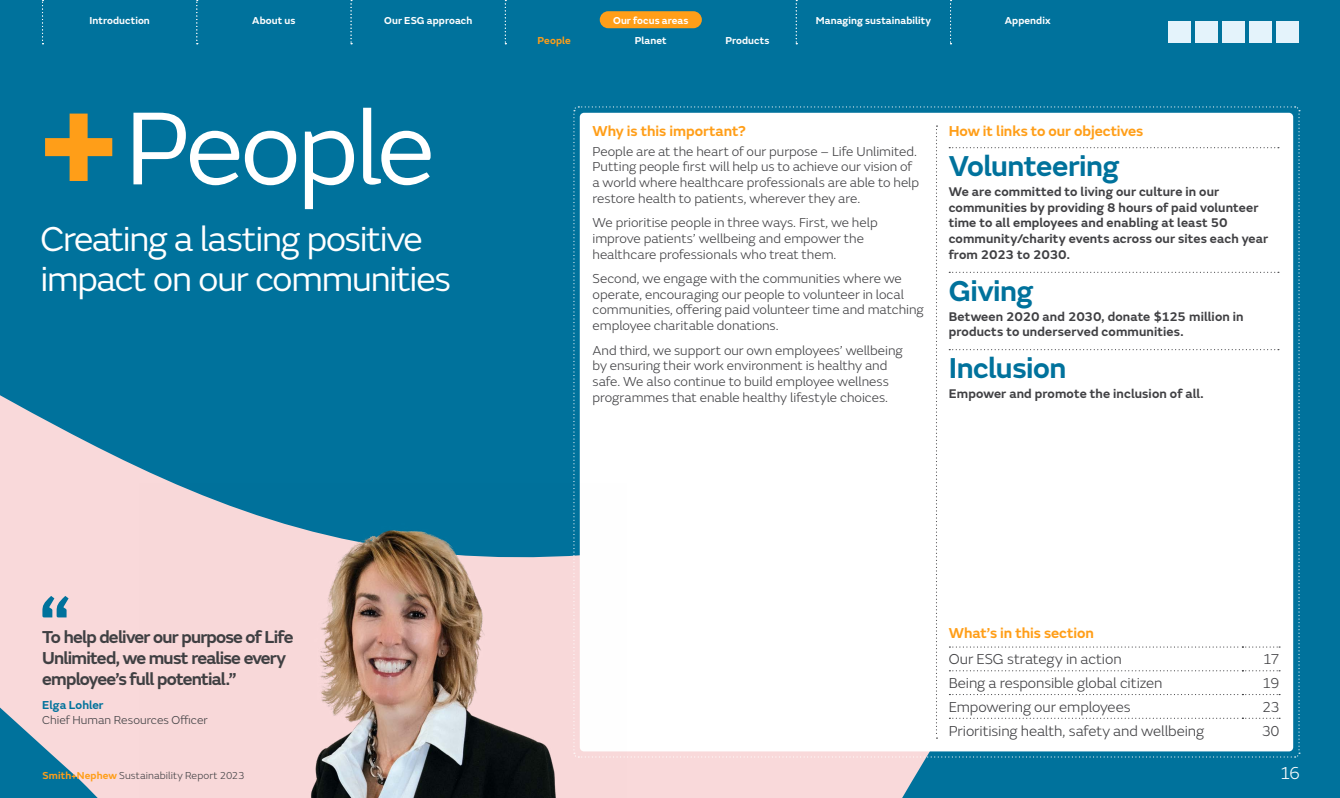
<style>
.page{position:relative;width:1340px;height:798px;background:#fff}
.page>*{position:absolute;margin:0;border:0;box-sizing:border-box;transform-origin:0 0}
.t1{font:108px "SN Emeric";letter-spacing:-.03em;color:#fff}
.t2{font:600 72px "SN Emeric";color:#00729c}
.t3{font:36px/40.5px "SN Emeric";letter-spacing:-.035em;color:#fff}
.t4{font:600 30px "SN Emeric";letter-spacing:-.015em;color:#00729c}
.t5{font:600 18px/21px "SN Emeric";letter-spacing:-.04em;color:#404043}
.t6{font:300 18px "SN Emeric";color:#fff}
.t7{font:300 15px "SN Emeric";letter-spacing:-.005em;color:#404043}
.t8{font:600 15px "SN Emeric";letter-spacing:-.005em;color:#ff9e18}
.t9{font:300 13.5px/15.8px "SN Emeric";color:#404043}
.t10{font:600 13.2px/15.8px "SN Emeric";letter-spacing:.01em;color:#404043}
.t11{font:300 12px/15px "SN Emeric";color:#404043}
.t12{font:600 10.5px "SN Emeric";letter-spacing:.005em;color:#fff}
.t13{font:300 10.5px "SN Emeric";letter-spacing:.01em;color:#404043}
.t14{font:600 10.5px "SN Emeric";letter-spacing:.01em;color:#ff9e18}
.s1{font-weight:600;font-size:163.5px;color:#ff9e18}
.s2{font-weight:600;color:#00729c}
.s3{font-weight:600;color:#ff9e18}
</style>
<div class="page">
<div style="left:0;top:0;width:1339px;height:797px;background:#00729c"></div>
<svg style="left:0;top:395px;width:1260px;height:402px"></svg>
<img style="left:140px;top:483px;width:487px;height:314px">
<div style="left:573px;top:106px;width:727px;height:651px;background:#fff"></div>
<div style="left:599px;top:11px;width:103px;height:17px;background:#ff9e18;border-radius:9px"></div>
<div style="left:1222px;top:21px;width:22px;height:21px;background:#e4f3fb"></div>
<div style="left:1195px;top:21px;width:22px;height:21px;background:#e4f3fb"></div>
<div style="left:1249px;top:21px;width:22px;height:21px;background:#e4f3fb"></div>
<div style="left:1276px;top:21px;width:22px;height:21px;background:#e4f3fb"></div>
<div style="left:1168px;top:21px;width:22px;height:21px;background:#e4f3fb"></div>
<svg style="left:350px;top:0;width:2px;height:44px"></svg>
<svg style="left:505px;top:0;width:1px;height:44px"></svg>
<svg style="left:795px;top:0;width:2px;height:44px"></svg>
<svg style="left:950px;top:0;width:1px;height:44px"></svg>
<svg style="left:196px;top:0;width:2px;height:44px"></svg>
<svg style="left:42px;top:0;width:2px;height:44px"></svg>
<p class="t12" style="left:613px;top:13px;width:77px">Our focus areas</p>
<p class="t12" style="left:89px;top:13px;width:62px">Introduction</p>
<p class="t12" style="left:252px;top:13px;width:45px">About us</p>
<p class="t12" style="left:384px;top:13px;width:90px">Our ESG approach</p>
<p class="t12" style="left:815px;top:13px;width:117px">Managing sustainability</p>
<p class="t12" style="left:1004px;top:13px;width:47px">Appendix</p>
<p class="t12" style="left:635px;top:34px;width:33px">Planet</p>
<p class="t12" style="left:725px;top:34px;width:46px">Products</p>
<p class="t14" style="left:537px;top:34px;width:35px">People</p>
<h3 class="t1" style="left:33px;top:83px;width:403px"><span class="s1">+</span> People</h3>
<p class="t3" style="left:41px;top:218px;width:412px">Creating a lasting positive impact on our communities</p>
<p class="t2" style="left:39px;top:574px;width:32px">“</p>
<p class="t5" style="left:42px;top:626px;width:253px">To help deliver our purpose of Life<br>Unlimited, we must realise every employee’s full potential.”</p>
<p class="t11" style="left:42px;top:697px;width:167px"><span class="s2">Elga Lohler<br></span>Chief Human Resources Officer</p>
<p class="t13" style="left:43px;top:769px;width:203px"><span class="s3">Smith+Nephew</span> Sustainability Report 2023</p>
<h4 class="t8" style="left:592px;top:121px;width:155px">Why is this important?</h4>
<p class="t9" style="left:592px;top:143px;width:328px">People are at the heart of our purpose – Life Unlimited.<br>Putting people first will help us to achieve our vision of a world where healthcare professionals are able to help restore health to patients, wherever they are.</p>
<p class="t9" style="left:592px;top:214px;width:287px">We prioritise people in three ways. First, we help improve patients’ wellbeing and empower the healthcare professionals who treat them.</p>
<p class="t9" style="left:592px;top:270px;width:333px">Second, we engage with the communities where we operate, encouraging our people to volunteer in local communities, offering paid volunteer time and matching employee charitable donations.</p>
<p class="t9" style="left:592px;top:342px;width:312px">And third, we support our own employees’ wellbeing by ensuring their work environment is healthy and safe. We also continue to build employee wellness programmes that enable healthy lifestyle choices.</p>
<h4 class="t8" style="left:948px;top:121px;width:196px">How it links to our objectives</h4>
<h5 class="t4" style="left:948px;top:147px;width:172px">Volunteering</h5>
<p class="t10" style="left:948px;top:183px;width:321px">We are committed to living our culture in our communities by providing 8 hours of paid volunteer time to all employees and enabling at least 50 community/charity events across our sites each year from 2023 to 2030.</p>
<h5 class="t4" style="left:948px;top:271px;width:86px">Giving</h5>
<p class="t10" style="left:948px;top:308px;width:296px">Between 2020 and 2030, donate $125 million in products to underserved communities.</p>
<h5 class="t4" style="left:948px;top:348px;width:119px">Inclusion</h5>
<p class="t10" style="left:948px;top:385px;width:256px">Empower and promote the inclusion of all.</p>
<h4 class="t8" style="left:948px;top:623px;width:146px">What’s in this section</h4>
<p class="t7" style="left:948px;top:650px;width:174px">Our ESG strategy in action</p>
<p class="t7" style="left:1262px;top:650px;width:18px">17</p>
<p class="t7" style="left:948px;top:673px;width:215px">Being a responsible global citizen</p>
<p class="t7" style="left:1262px;top:673px;width:19px">19</p>
<p class="t7" style="left:948px;top:697px;width:183px">Empowering our employees</p>
<p class="t7" style="left:1261px;top:697px;width:19px">23</p>
<p class="t7" style="left:948px;top:721px;width:257px">Prioritising health, safety and wellbeing</p>
<p class="t7" style="left:1261px;top:721px;width:19px">30</p>
<h3 class="t6" style="left:1279px;top:762px;width:22px">16</h3>
</div>
